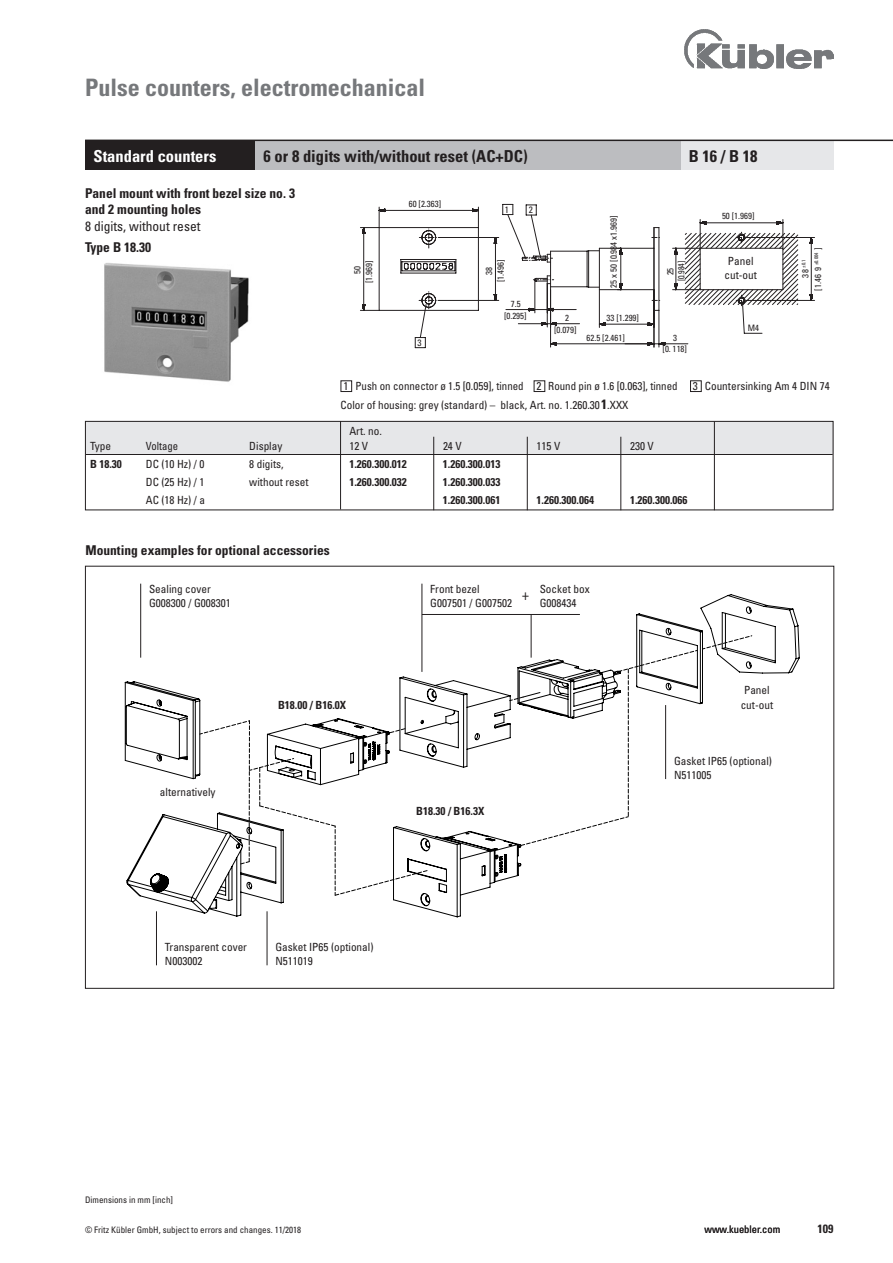
<style>
.page{position:relative;width:893px;height:1263px;background:#fff}
.page>*{position:absolute;margin:0;border:0;box-sizing:border-box;transform-origin:0 0}
.t1{font:700 condensed 24px "Univers";color:#76787b}
.Head_weiß{font:700 condensed 16.5px "Univers";color:#231f20}
.Head_weiß-2{font:700 condensed 16.5px "Univers";color:#fff}
.Bestellschlüssel{font:condensed 15px "Univers";color:#231f20}
._9_Text_fett{font:700 condensed 13.5px/16.5px "Univers";color:#231f20}
.t2{font:700 condensed 12px "Univers";color:#231f20}
.Bestellschlüssel-2{font:condensed 11.25px "Univers";color:#231f20}
.Bestellschlüssel-3{font:700 condensed 11.25px "Univers";color:#231f20}
.Bestellschlüssel-4{font:condensed 11.25px "Univers";color:#231f20;scale:.95 1}
.t3{font:condensed 10.5px "Univers";color:#231f20}
.t4{font:condensed 9.3px "Univers";color:#231f20}
.Fußnote{font:condensed 9px "Univers";color:#231f20}
.t5{font:condensed 8.85px "Univers";color:#231f20}
.t6{font:condensed 8.85px "Univers";color:#231f20;scale:.9 1}
.t7{font:condensed 5.1px "Univers";color:#231f20}
.s1{font-weight:400}
.s2{font-size:8.85px}
.s3{font-weight:700;font-size:13.5px}
</style>
<div class="page">
<img style="left:685px;top:30px;width:148px;height:38px">
<svg style="left:360px;top:204px;width:455px;height:144px"></svg>
<img style="left:104px;top:263px;width:145px;height:119px">
<svg style="left:124px;top:594px;width:676px;height:324px"></svg>
<div style="left:341px;top:380px;width:11px;height:12px;border:1px solid #231f20"></div>
<div style="left:534px;top:380px;width:11px;height:12px;border:1px solid #231f20"></div>
<div style="left:690px;top:380px;width:12px;height:12px;border:1px solid #231f20"></div>
<div style="left:85px;top:421px;width:748px;height:33px;background:#e6e7e9"></div>
<hr style="left:86px;top:454px;width:747px;height:1px;background:#231f20">
<div style="left:85px;top:421px;width:748px;height:89px;border:1px solid #231f20"></div>
<hr style="left:340px;top:421px;width:1px;height:88px;background:#231f20">
<hr style="left:433px;top:437px;width:1px;height:73px;background:#231f20">
<hr style="left:527px;top:437px;width:1px;height:73px;background:#231f20">
<hr style="left:620px;top:437px;width:1px;height:73px;background:#231f20">
<hr style="left:714px;top:421px;width:1px;height:89px;background:#231f20">
<div style="left:85px;top:140px;width:170px;height:30px;background:#231f20"></div>
<div style="left:680px;top:140px;width:153px;height:30px;background:#e6e7e9"></div>
<div style="left:255px;top:140px;width:425px;height:30px;background:#bcbdc0"></div>
<hr style="left:140px;top:584px;width:1px;height:74px;background:#231f20">
<hr style="left:156px;top:911px;width:1px;height:54px;background:#231f20">
<hr style="left:422px;top:584px;width:1px;height:88px;background:#231f20">
<hr style="left:665px;top:705px;width:1px;height:74px;background:#231f20">
<hr style="left:267px;top:911px;width:1px;height:54px;background:#231f20">
<hr style="left:531px;top:614px;width:1px;height:44px;background:#231f20">
<hr style="left:422px;top:614px;width:158px;height:1px;background:#231f20">
<hr style="left:85px;top:140px;width:808px;height:1px;background:#231f20">
<p class="t1" style="left:85px;top:72px;width:341px">Pulse counters, electromechanical</p>
<p class="Head_weiß-2" style="left:94px;top:146px;width:124px">Standard counters</p>
<p class="Head_weiß" style="left:264px;top:146px;width:266px">6 or 8 digits with/without reset (AC+DC)</p>
<p class="Head_weiß" style="left:689px;top:146px;width:70px">B 16 / B 18</p>
<p class="_9_Text_fett" style="left:85px;top:185px;width:211px">Panel mount with front bezel size no. 3 and 2 mounting holes<br><span class="s1">8 digits, without reset</span></p>
<p class="_9_Text_fett" style="left:85px;top:238px;width:68px">Type B 18.30</p>
<p class="t5" style="left:409px;top:198px;width:34px">60 [2.363]</p>
<p class="t4" style="left:505px;top:204px;width:6px">1</p>
<p class="t4" style="left:529px;top:204px;width:6px">2</p>
<p class="t5" style="left:608px;top:287px;width:73px;rotate:-90deg">25 x 50 [0.984 x1.969]</p>
<p class="t5" style="left:363px;top:283px;width:24px;rotate:-90deg">[1.969]</p>
<p class="t5" style="left:495px;top:282px;width:24px;rotate:-90deg">[1.496]</p>
<p class="t6" style="left:676px;top:281px;width:24px;rotate:-90deg">[0.984]</p>
<p class="t5" style="left:352px;top:274px;width:9px;rotate:-90deg">50</p>
<p class="t5" style="left:483px;top:275px;width:9px;rotate:-90deg">38</p>
<p class="t5" style="left:665px;top:275px;width:9px;rotate:-90deg">25</p>
<p class="t5" style="left:511px;top:298px;width:11px">7.5</p>
<p class="t4" style="left:418px;top:337px;width:6px">3</p>
<p class="t5" style="left:504px;top:310px;width:24px">[0.295]</p>
<p class="t5" style="left:607px;top:312px;width:34px">33 [1.299]</p>
<p class="t5" style="left:565px;top:312px;width:5px">2</p>
<p class="t5" style="left:554px;top:324px;width:24px">[0.079]</p>
<p class="t5" style="left:587px;top:332px;width:40px">62.5 [2.461]</p>
<p class="t5" style="left:673px;top:332px;width:5px">3</p>
<p class="t5" style="left:663px;top:343px;width:26px">[0. 118]</p>
<p class="t5" style="left:722px;top:210px;width:34px">50 [1.969]</p>
<p class="Bestellschlüssel-2" style="left:728px;top:253px;width:27px">Panel</p>
<p class="Bestellschlüssel-2" style="left:724px;top:268px;width:34px">cut-out</p>
<p class="t5" style="left:748px;top:323px;width:13px">M4</p>
<p class="t5" style="left:812px;top:291px;width:45px;rotate:-90deg">[1.46 9 <sup>±0.004</sup> ]</p>
<p class="t7" style="left:801px;top:278px;width:20px;rotate:-90deg"><span class="s2">38</span> ±0.1</p>
<p class="Bestellschlüssel-2" style="left:343px;top:379px;width:6px">1</p>
<p class="Bestellschlüssel-2" style="left:356px;top:379px;width:170px">Push on connector ø 1.5 [0.059], tinned</p>
<p class="Bestellschlüssel-2" style="left:536px;top:379px;width:6px">2</p>
<p class="Bestellschlüssel-2" style="left:548px;top:379px;width:131px">Round pin ø 1.6 [0.063], tinned</p>
<p class="Bestellschlüssel-2" style="left:693px;top:379px;width:6px">3</p>
<p class="Bestellschlüssel-2" style="left:705px;top:379px;width:126px">Countersinking Am 4 DIN 74</p>
<p class="Bestellschlüssel-2" style="left:341px;top:398px;width:289px">Color of housing: grey (standard) – black, Art. no. 1.260.30 <span class="s3">1</span>.XXX</p>
<p class="Bestellschlüssel-2" style="left:349px;top:424px;width:34px">Art. no.</p>
<p class="Bestellschlüssel-2" style="left:90px;top:439px;width:23px">Type</p>
<p class="Bestellschlüssel-4" style="left:146px;top:439px;width:35px">Voltage</p>
<p class="Bestellschlüssel-2" style="left:249px;top:439px;width:35px">Display</p>
<p class="Bestellschlüssel-2" style="left:349px;top:439px;width:20px">12 V</p>
<p class="Bestellschlüssel-2" style="left:443px;top:439px;width:20px">24 V</p>
<p class="Bestellschlüssel-2" style="left:537px;top:439px;width:25px">115 V</p>
<p class="Bestellschlüssel-2" style="left:630px;top:439px;width:25px">230 V</p>
<p class="Bestellschlüssel-3" style="left:90px;top:457px;width:33px">B 18.30</p>
<p class="Bestellschlüssel-2" style="left:146px;top:457px;width:60px">DC (10 Hz) / 0</p>
<p class="Bestellschlüssel-2" style="left:249px;top:457px;width:36px">8 digits,</p>
<p class="Bestellschlüssel-3" style="left:349px;top:457px;width:59px">1.260.300.012</p>
<p class="Bestellschlüssel-3" style="left:443px;top:457px;width:59px">1.260.300.013</p>
<p class="Bestellschlüssel-2" style="left:146px;top:475px;width:60px">DC (25 Hz) / 1</p>
<p class="Bestellschlüssel-2" style="left:249px;top:475px;width:61px">without reset</p>
<p class="Bestellschlüssel-3" style="left:349px;top:475px;width:59px">1.260.300.032</p>
<p class="Bestellschlüssel-3" style="left:443px;top:475px;width:59px">1.260.300.033</p>
<p class="Bestellschlüssel-2" style="left:146px;top:493px;width:61px">AC (18 Hz) / a</p>
<p class="Bestellschlüssel-3" style="left:443px;top:493px;width:59px">1.260.300.061</p>
<p class="Bestellschlüssel-3" style="left:536px;top:493px;width:59px">1.260.300.064</p>
<p class="Bestellschlüssel-3" style="left:630px;top:493px;width:59px">1.260.300.066</p>
<p class="_9_Text_fett" style="left:85px;top:542px;width:246px">Mounting examples for optional accessories</p>
<p class="Bestellschlüssel-2" style="left:149px;top:581px;width:63px">Sealing cover</p>
<p class="Bestellschlüssel-2" style="left:149px;top:596px;width:83px">G008300 / G008301</p>
<p class="Bestellschlüssel-2" style="left:160px;top:785px;width:57px">alternatively</p>
<p class="Bestellschlüssel-3" style="left:278px;top:698px;width:70px">B18.00 / B16.0X</p>
<p class="Bestellschlüssel-2" style="left:430px;top:581px;width:51px">Front bezel</p>
<p class="Bestellschlüssel-2" style="left:430px;top:596px;width:83px">G007501 / G007502</p>
<p class="Bestellschlüssel" style="left:522px;top:585px;width:9px">+</p>
<p class="Bestellschlüssel-2" style="left:540px;top:581px;width:51px">Socket box</p>
<p class="Bestellschlüssel-2" style="left:540px;top:596px;width:38px">G008434</p>
<p class="Bestellschlüssel-3" style="left:416px;top:804px;width:70px">B18.30 / B16.3X</p>
<p class="Bestellschlüssel-2" style="left:165px;top:940px;width:84px">Transparent cover</p>
<p class="Bestellschlüssel-2" style="left:165px;top:954px;width:39px">N003002</p>
<p class="Bestellschlüssel-2" style="left:275px;top:940px;width:100px">Gasket IP65 (optional)</p>
<p class="Bestellschlüssel-2" style="left:275px;top:954px;width:39px">N511019</p>
<p class="Bestellschlüssel-2" style="left:744px;top:683px;width:27px">Panel</p>
<p class="Bestellschlüssel-2" style="left:741px;top:697px;width:34px">cut-out</p>
<p class="Bestellschlüssel-2" style="left:674px;top:754px;width:100px">Gasket IP65 (optional)</p>
<p class="Bestellschlüssel-2" style="left:674px;top:768px;width:39px">N511005</p>
<p class="Fußnote" style="left:85px;top:1194px;width:89px">Dimensions in mm [inch]</p>
<p class="Fußnote" style="left:85px;top:1224px;width:218px">© Fritz Kübler GmbH, subject to errors and changes. 11/2018</p>
<p class="t3" style="left:704px;top:1223px;width:77px">www.kuebler.com</p>
<p class="t2" style="left:817px;top:1221px;width:17px">109</p>
</div>
